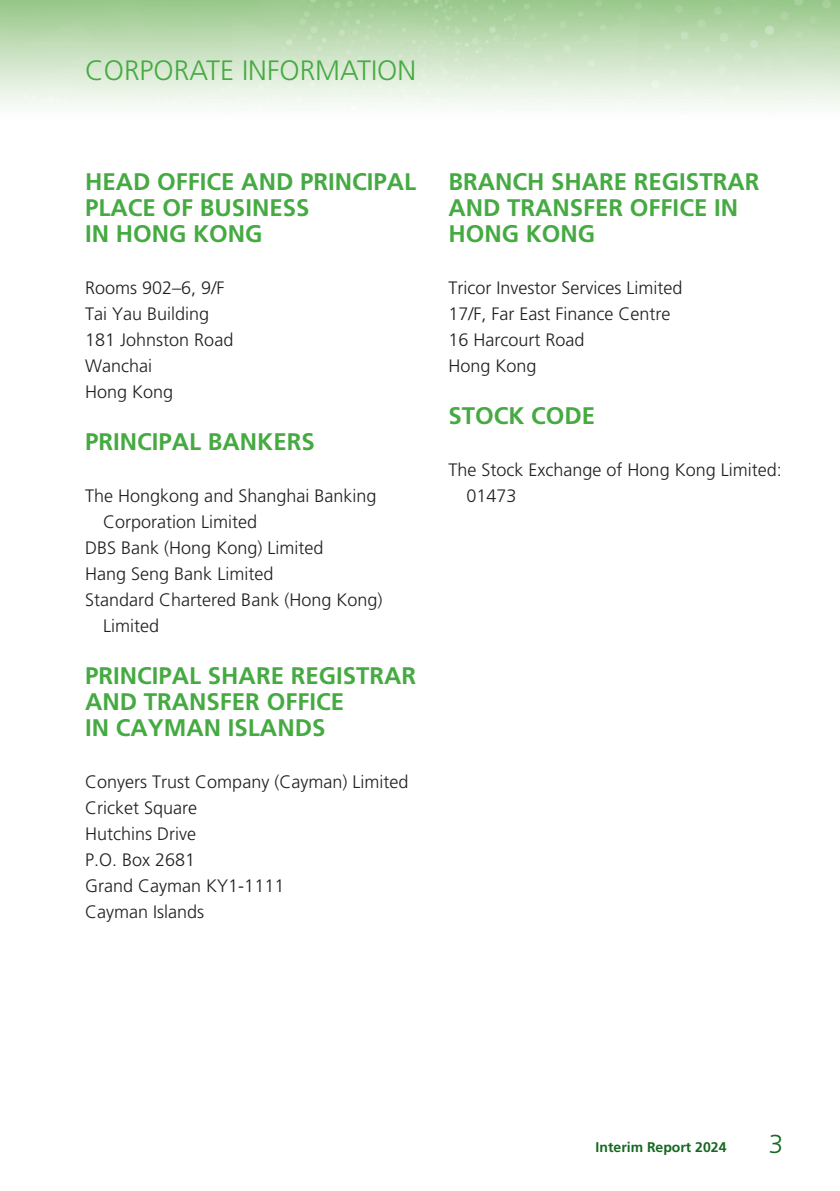
<style>
.page{position:relative;width:840px;height:1191px;background:#fff}
.page>*{position:absolute;margin:0;border:0;box-sizing:border-box;transform-origin:0 0}
.t1{font:300 28px "Frutiger LT Std";color:#46aa42}
.t2{font:300 26px "Frutiger LT Std";color:#166722}
._01_H1{font:700 24px/26px "Frutiger LT Std";color:#46aa42}
._00_txt{font:300 18px "Frutiger LT Std";color:#231f20}
.t3{font:700 14px "Frutiger LT Std";color:#166722}
</style>
<div class="page">
<p class="t1" style="left:85px;top:54px;width:332px">CORPORATE INFORMATION</p>
<p class="_01_H1" style="left:85px;top:169px;width:332px">HEAD OFFICE AND PRINCIPAL</p>
<p class="_01_H1" style="left:85px;top:195px;width:226px">PLACE OF BUSINESS</p>
<p class="_01_H1" style="left:85px;top:221px;width:179px">IN HONG KONG</p>
<p class="_00_txt" style="left:85px;top:278px;width:141px">Rooms 902–6, 9/F</p>
<p class="_00_txt" style="left:85px;top:304px;width:126px">Tai Yau Building</p>
<p class="_00_txt" style="left:85px;top:330px;width:150px">181 Johnston Road</p>
<p class="_00_txt" style="left:85px;top:356px;width:68px">Wanchai</p>
<p class="_00_txt" style="left:85px;top:382px;width:90px">Hong Kong</p>
<p class="_01_H1" style="left:85px;top:429px;width:231px">PRINCIPAL BANKERS</p>
<p class="_00_txt" style="left:85px;top:486px;width:293px">The Hongkong and Shanghai Banking</p>
<p class="_00_txt" style="left:103px;top:512px;width:156px">Corporation Limited</p>
<p class="_00_txt" style="left:85px;top:538px;width:240px">DBS Bank (Hong Kong) Limited</p>
<p class="_00_txt" style="left:85px;top:564px;width:190px">Hang Seng Bank Limited</p>
<p class="_00_txt" style="left:85px;top:590px;width:299px">Standard Chartered Bank (Hong Kong)</p>
<p class="_00_txt" style="left:103px;top:616px;width:57px">Limited</p>
<p class="_01_H1" style="left:85px;top:663px;width:332px">PRINCIPAL SHARE REGISTRAR</p>
<p class="_01_H1" style="left:85px;top:689px;width:260px">AND TRANSFER OFFICE</p>
<p class="_01_H1" style="left:85px;top:715px;width:241px">IN CAYMAN ISLANDS</p>
<p class="_00_txt" style="left:85px;top:772px;width:325px">Conyers Trust Company (Cayman) Limited</p>
<p class="_00_txt" style="left:85px;top:798px;width:113px">Cricket Square</p>
<p class="_00_txt" style="left:85px;top:824px;width:113px">Hutchins Drive</p>
<p class="_00_txt" style="left:85px;top:850px;width:112px">P.O. Box 2681</p>
<p class="_00_txt" style="left:85px;top:876px;width:201px">Grand Cayman KY1-1111</p>
<p class="_00_txt" style="left:85px;top:902px;width:121px">Cayman Islands</p>
<p class="_01_H1" style="left:448px;top:169px;width:312px">BRANCH SHARE REGISTRAR<br>AND TRANSFER OFFICE IN<br>HONG KONG</p>
<p class="_00_txt" style="left:448px;top:278px;width:235px">Tricor Investor Services Limited</p>
<p class="_00_txt" style="left:448px;top:304px;width:224px">17/F, Far East Finance Centre</p>
<p class="_00_txt" style="left:448px;top:330px;width:138px">16 Harcourt Road</p>
<p class="_00_txt" style="left:448px;top:356px;width:90px">Hong Kong</p>
<p class="_01_H1" style="left:448px;top:403px;width:148px">STOCK CODE</p>
<p class="_00_txt" style="left:448px;top:460px;width:335px">The Stock Exchange of Hong Kong Limited:</p>
<p class="_00_txt" style="left:466px;top:486px;width:52px">01473</p>
<p class="t3" style="left:595px;top:1139px;width:132px">Interim Report 2024</p>
<p class="t2" style="left:768px;top:1129px;width:16px">3</p>
</div>
